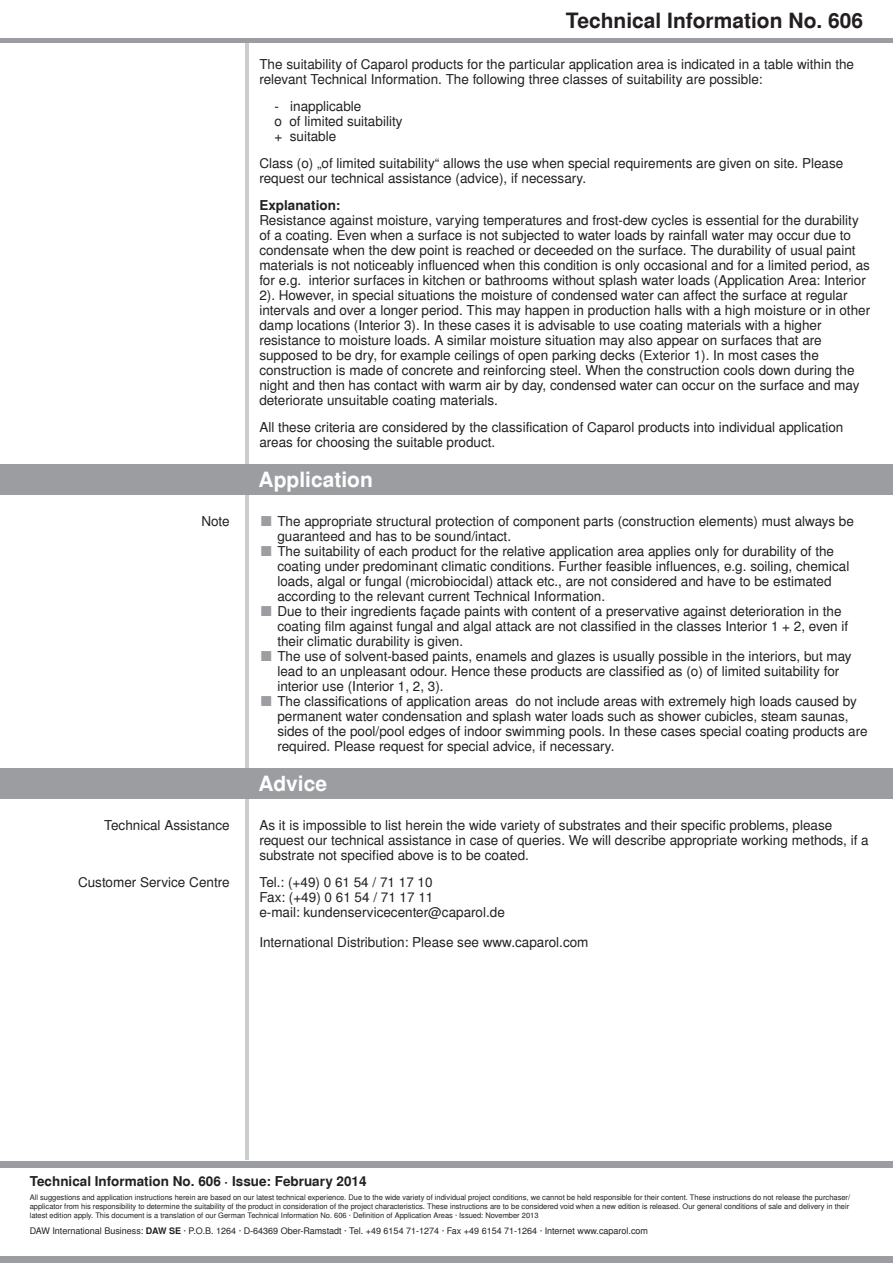
<style>
.page{position:relative;width:893px;height:1263px;background:#fff}
.page>*{position:absolute;margin:0;border:0;box-sizing:border-box;transform-origin:0 0}
.t1{font:700 21px "Helvetica Neue";color:#231f20}
.t2{font:700 21px "Helvetica Neue";color:#fff}
.t3{font:13.5px/15px "Helvetica Neue";color:#231f20}
.t4{font:700 13.5px "Helvetica Neue";color:#231f20}
.t5{font:9px "Helvetica Neue";color:#231f20}
.t6{font:7.5px/9px "Helvetica Neue";color:#231f20}
.s1{color:#9b9da0}
.s2{font-weight:700}
</style>
<div class="page">
<hr style="left:246px;top:43px;width:3px;height:1220px;background:#cbccce">
<div style="left:0;top:38px;width:893px;height:5px;background:#9b9da0"></div>
<div style="left:0;top:464px;width:893px;height:31px;background:#9b9da0"></div>
<div style="left:0;top:768px;width:893px;height:31px;background:#9b9da0"></div>
<div style="left:0;top:1161px;width:893px;height:6px;background:#9b9da0"></div>
<div style="left:0;top:1256px;width:893px;height:7px;background:#9b9da0"></div>
<p class="t3" style="left:201px;top:514px;width:30px">Note</p>
<p class="t3" style="left:104px;top:818px;width:127px">Technical Assistance</p>
<p class="t3" style="left:78px;top:875px;width:153px">Customer Service Centre</p>
<h1 class="t1" style="left:566px;top:8px;width:299px">Technical Information No. 606</h1>
<p class="t3" style="left:259px;top:57px;width:596px">The suitability of Caparol products for the particular application area is indicated in a table within the relevant Technical Information. The following three classes of suitability are possible:</p>
<p class="t3" style="left:274px;top:99px;width:130px">- inapplicable<br>o of limited suitability + suitable</p>
<p class="t3" style="left:259px;top:156px;width:585px">Class (o) „of limited suitability“ allows the use when special requirements are given on site. Please request our technical assistance (advice), if necessary.</p>
<p class="t4" style="left:259px;top:197px;width:83px">Explanation:</p>
<p class="t3" style="left:259px;top:213px;width:612px">Resistance against moisture, varying temperatures and frost-dew cycles is essential for the durability of a coating. Even when a surface is not subjected to water loads by rainfall water may occur due to condensate when the dew point is reached or deceeded on the surface. The durability of usual paint materials is not noticeably influenced when this condition is only occasional and for a limited period, as for e.g. interior surfaces in kitchen or bathrooms without splash water loads (Application Area: Interior 2). However, in special situations the moisture of condensed water can affect the surface at regular intervals and over a longer period. This may happen in production halls with a high moisture or in other damp locations (Interior 3). In these cases it is advisable to use coating materials with a higher resistance to moisture loads. A similar moisture situation may also appear on surfaces that are supposed to be dry, for example ceilings of open parking decks (Exterior 1). In most cases the construction is made of concrete and reinforcing steel. When the construction cools down during the night and then has contact with warm air by day, condensed water can occur on the surface and may deteriorate unsuitable coating materials.</p>
<p class="t3" style="left:259px;top:420px;width:586px">All these criteria are considered by the classification of Caparol products into individual application areas for choosing the suitable product.</p>
<h1 class="t2" style="left:259px;top:466px;width:116px">Application</h1>
<p class="t3" style="left:277px;top:514px;width:578px;text-indent:-18px"><span class="s1">■</span> The appropriate structural protection of component parts (construction elements) must always be guaranteed and has to be sound/intact.</p>
<p class="t3" style="left:277px;top:544px;width:573px;text-indent:-18px"><span class="s1">■</span> The suitability of each product for the relative application area applies only for durability of the coating under predominant climatic conditions. Further feasible influences, e.g. soiling, chemical loads, algal or fungal (microbiocidal) attack etc., are not considered and have to be estimated according to the relevant current Technical Information.</p>
<p class="t3" style="left:277px;top:604px;width:572px;text-indent:-18px"><span class="s1">■</span> Due to their ingredients façade paints with content of a preservative against deterioration in the coating film against fungal and algal attack are not classified in the classes Interior 1 + 2, even if their climatic durability is given.</p>
<p class="t3" style="left:277px;top:649px;width:576px;text-indent:-18px"><span class="s1">■</span> The use of solvent-based paints, enamels and glazes is usually possible in the interiors, but may lead to an unpleasant odour. Hence these products are classified as (o) of limited suitability for interior use (Interior 1, 2, 3).</p>
<p class="t3" style="left:277px;top:694px;width:592px;text-indent:-18px"><span class="s1">■</span> The classifications of application areas do not include areas with extremely high loads caused by permanent water condensation and splash water loads such as shower cubicles, steam saunas, sides of the pool/pool edges of indoor swimming pools. In these cases special coating products are required. Please request for special advice, if necessary.</p>
<h1 class="t2" style="left:259px;top:770px;width:70px">Advice</h1>
<p class="t3" style="left:259px;top:818px;width:611px">As it is impossible to list herein the wide variety of substrates and their specific problems, please request our technical assistance in case of queries. We will describe appropriate working methods, if a substrate not specified above is to be coated.</p>
<p class="t3" style="left:259px;top:875px;width:247px">Tel.: (+49) 0 61 54 / 71 17 10<br>Fax: (+49) 0 61 54 / 71 17 11<br>e-mail: kundenservicecenter@caparol.de</p>
<p class="t3" style="left:259px;top:935px;width:331px">International Distribution: Please see www.caparol.com</p>
<p class="t4" style="left:30px;top:1173px;width:338px">Technical Information No. 606 · Issue: February 2014</p>
<p class="t6" style="left:30px;top:1193px;width:822px">All suggestions and application instructions herein are based on our latest technical experience. Due to the wide variety of individual project conditions, we cannot be held responsible for their content. These instructions do not release the purchaser/ applicator from his responsibility to determine the suitability of the product in consideration of the project characteristics. These instructions are to be considered void when a new edition is released. Our general conditions of sale and delivery in their latest edition apply. This document is a translation of our German Technical Information No. 606 · Definition of Application Areas · Issued: November 2013</p>
<p class="t5" style="left:30px;top:1225px;width:620px">DAW International Business: <span class="s2">DAW SE</span> · P.O.B. 1264 · D-64369 Ober-Ramstadt · Tel. +49 6154 71-1274 · Fax +49 6154 71-1264 · Internet www.caparol.com</p>
</div>
